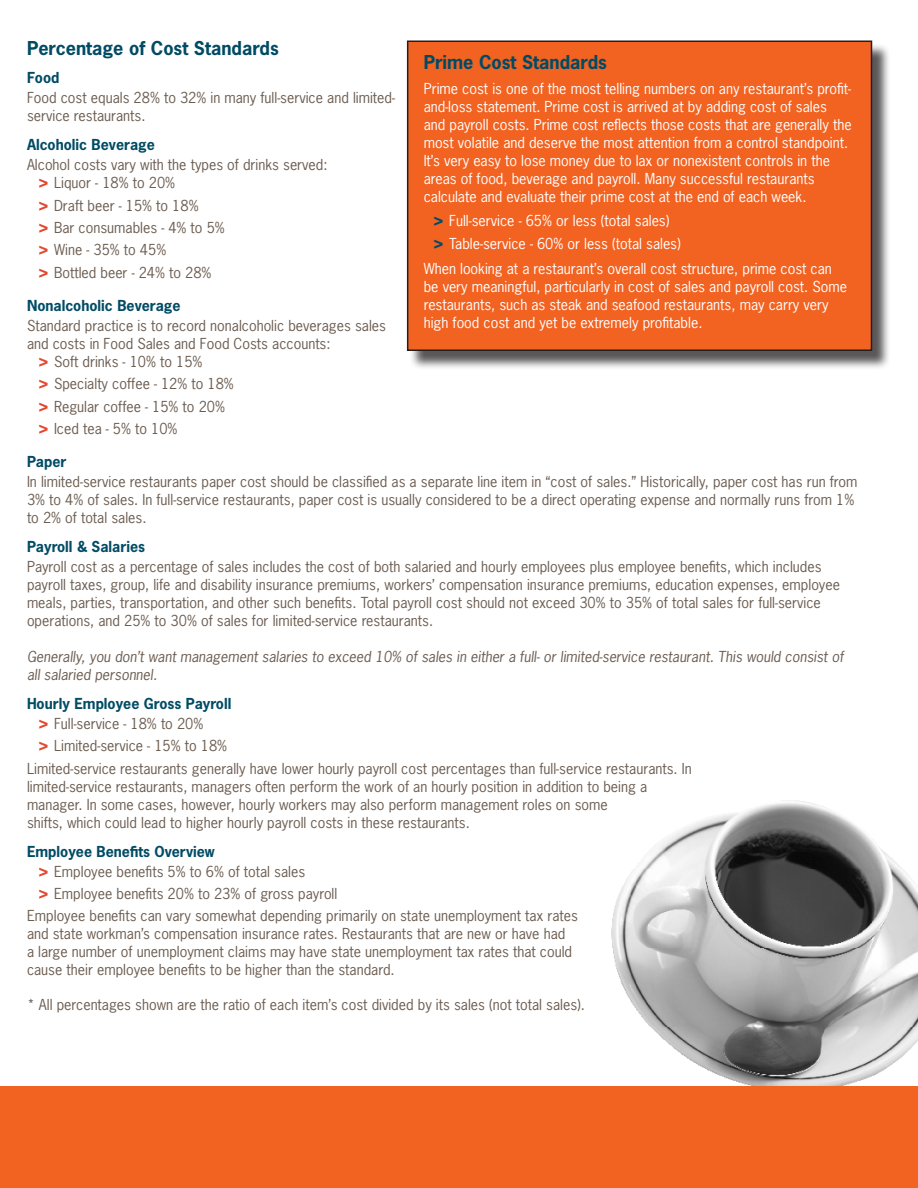
<style>
.page{position:relative;width:918px;height:1188px;background:#fff}
.page>*{position:absolute;margin:0;border:0;box-sizing:border-box;transform-origin:0 0}
.Body_text_sans_grey{font:700 18px "News Gothic Std";color:#004b64}
.Body_text_sans_grey-2{font:14.25px/18px "News Gothic Std";color:#6c5d51}
.Body_text_sans_grey-3{font:14.25px/18px "News Gothic Std";color:#fff}
.Body_text_sans_grey-4{font:italic 14.25px/18px "News Gothic Std";color:#6c5d51}
.Subhead_BT_blue{font:700 14.25px "News Gothic Std";color:#004b64}
.s1{font-weight:700;font-size:19.5px;color:#e4462e}
.s2{font-weight:700;font-size:19.5px;color:#004b64}
</style>
<div class="page">
<img style="left:611px;top:800px;width:307px;height:286px">
<div style="left:0;top:1086px;width:918px;height:102px;background:#f26221"></div>
<div style="left:409px;top:43px;width:482px;height:327px;background:#231f20;opacity:.75"></div>
<div style="left:408px;top:41px;width:464px;height:309px;background:#f26221"></div>
<div style="left:407px;top:40px;width:465px;height:311px;border:2px solid #231f20"></div>
<p class="Body_text_sans_grey" style="left:27px;top:36px;width:253px">Percentage of Cost Standards</p>
<p class="Subhead_BT_blue" style="left:27px;top:68px;width:34px">Food</p>
<p class="Body_text_sans_grey-2" style="left:27px;top:89px;width:370px">Food cost equals 28% to 32% in many full-service and limited&shy;service restaurants.</p>
<p class="Subhead_BT_blue" style="left:27px;top:135px;width:129px">Alcoholic Beverage</p>
<p class="Body_text_sans_grey-2" style="left:27px;top:156px;width:302px">Alcohol costs vary with the types of drinks served:</p>
<p class="Body_text_sans_grey-2" style="left:38px;top:174px;width:139px"><span class="s1">&gt;</span> Liquor - 18% to 20%</p>
<p class="Body_text_sans_grey-2" style="left:38px;top:196px;width:162px"><span class="s1">&gt;</span> Draft beer - 15% to 18%</p>
<p class="Body_text_sans_grey-2" style="left:38px;top:219px;width:189px"><span class="s1">&gt;</span> Bar consumables - 4% to 5%</p>
<p class="Body_text_sans_grey-2" style="left:38px;top:241px;width:130px"><span class="s1">&gt;</span> Wine - 35% to 45%</p>
<p class="Body_text_sans_grey-2" style="left:38px;top:263px;width:175px"><span class="s1">&gt;</span> Bottled beer - 24% to 28%</p>
<p class="Subhead_BT_blue" style="left:27px;top:296px;width:155px">Nonalcoholic Beverage</p>
<p class="Body_text_sans_grey-2" style="left:27px;top:316px;width:361px">Standard practice is to record nonalcoholic beverages sales and costs in Food Sales and Food Costs accounts:</p>
<p class="Body_text_sans_grey-2" style="left:38px;top:352px;width:166px"><span class="s1">&gt;</span> Soft drinks - 10% to 15%</p>
<p class="Body_text_sans_grey-2" style="left:38px;top:375px;width:198px"><span class="s1">&gt;</span> Specialty coffee - 12% to 18%</p>
<p class="Body_text_sans_grey-2" style="left:38px;top:397px;width:189px"><span class="s1">&gt;</span> Regular coffee - 15% to 20%</p>
<p class="Body_text_sans_grey-2" style="left:38px;top:419px;width:141px"><span class="s1">&gt;</span> Iced tea - 5% to 10%</p>
<p class="Subhead_BT_blue" style="left:27px;top:452px;width:41px">Paper</p>
<p class="Body_text_sans_grey-2" style="left:27px;top:473px;width:832px">In limited-service restaurants paper cost should be classified as a separate line item in “cost of sales.” Historically, paper cost has run from<br>3% to 4% of sales. In full-service restaurants, paper cost is usually considered to be a direct operating expense and normally runs from 1% to 2% of total sales.</p>
<p class="Subhead_BT_blue" style="left:27px;top:537px;width:120px">Payroll &amp; Salaries</p>
<p class="Body_text_sans_grey-2" style="left:27px;top:558px;width:815px">Payroll cost as a percentage of sales includes the cost of both salaried and hourly employees plus employee benefits, which includes payroll taxes, group, life and disability insurance premiums, workers’ compensation insurance premiums, education expenses, employee meals, parties, transportation, and other such benefits. Total payroll cost should not exceed 30% to 35% of total sales for full-service operations, and 25% to 30% of sales for limited-service restaurants.</p>
<p class="Body_text_sans_grey-4" style="left:27px;top:648px;width:818px">Generally, you don’t want management salaries to exceed 10% of sales in either a full- or limited-service restaurant. This would consist of all salaried personnel.</p>
<p class="Subhead_BT_blue" style="left:27px;top:694px;width:206px">Hourly Employee Gross Payroll</p>
<p class="Body_text_sans_grey-2" style="left:38px;top:715px;width:167px"><span class="s1">&gt;</span> Full-service - 18% to 20%</p>
<p class="Body_text_sans_grey-2" style="left:38px;top:737px;width:191px"><span class="s1">&gt;</span> Limited-service - 15% to 18%</p>
<p class="Body_text_sans_grey-2" style="left:27px;top:759px;width:666px">Limited-service restaurants generally have lower hourly payroll cost percentages than full-service restaurants. In limited-service restaurants, managers often perform the work of an hourly position in addition to being a manager. In some cases, however, hourly workers may also perform management roles on some<br>shifts, which could lead to higher hourly payroll costs in these restaurants.</p>
<p class="Subhead_BT_blue" style="left:27px;top:842px;width:189px">Employee Benefits Overview</p>
<p class="Body_text_sans_grey-2" style="left:38px;top:862px;width:269px"><span class="s1">&gt;</span> Employee benefits 5% to 6% of total sales</p>
<p class="Body_text_sans_grey-2" style="left:38px;top:885px;width:301px"><span class="s1">&gt;</span> Employee benefits 20% to 23% of gross payroll</p>
<p class="Body_text_sans_grey-2" style="left:27px;top:907px;width:552px">Employee benefits can vary somewhat depending primarily on state unemployment tax rates and state workman’s compensation insurance rates. Restaurants that are new or have had<br>a large number of unemployment claims may have state unemployment tax rates that could cause their employee benefits to be higher than the standard.</p>
<p class="Body_text_sans_grey-2" style="left:27px;top:995px;width:560px">* All percentages shown are the ratio of each item’s cost divided by its sales (not total sales).</p>
<p class="Body_text_sans_grey" style="left:424px;top:50px;width:185px">Prime Cost Standards</p>
<p class="Body_text_sans_grey-3" style="left:424px;top:80px;width:429px">Prime cost is one of the most telling numbers on any restaurant’s profit&shy;and-loss statement. Prime cost is arrived at by adding cost of sales and payroll costs. Prime cost reflects those costs that are generally the most volatile and deserve the most attention from a control standpoint.<br>It’s very easy to lose money due to lax or nonexistent controls in the areas of food, beverage and payroll. Many successful restaurants calculate and evaluate their prime cost at the end of each week.</p>
<p class="Body_text_sans_grey-3" style="left:433px;top:212px;width:238px"><span class="s2">&gt;</span> Full-service - 65% or less (total sales)</p>
<p class="Body_text_sans_grey-3" style="left:433px;top:234px;width:249px"><span class="s2">&gt;</span> Table-service - 60% or less (total sales)</p>
<p class="Body_text_sans_grey-3" style="left:424px;top:260px;width:425px">When looking at a restaurant’s overall cost structure, prime cost can be very meaningful, particularly in cost of sales and payroll cost. Some restaurants, such as steak and seafood restaurants, may carry very high food cost and yet be extremely profitable.</p>
</div>
